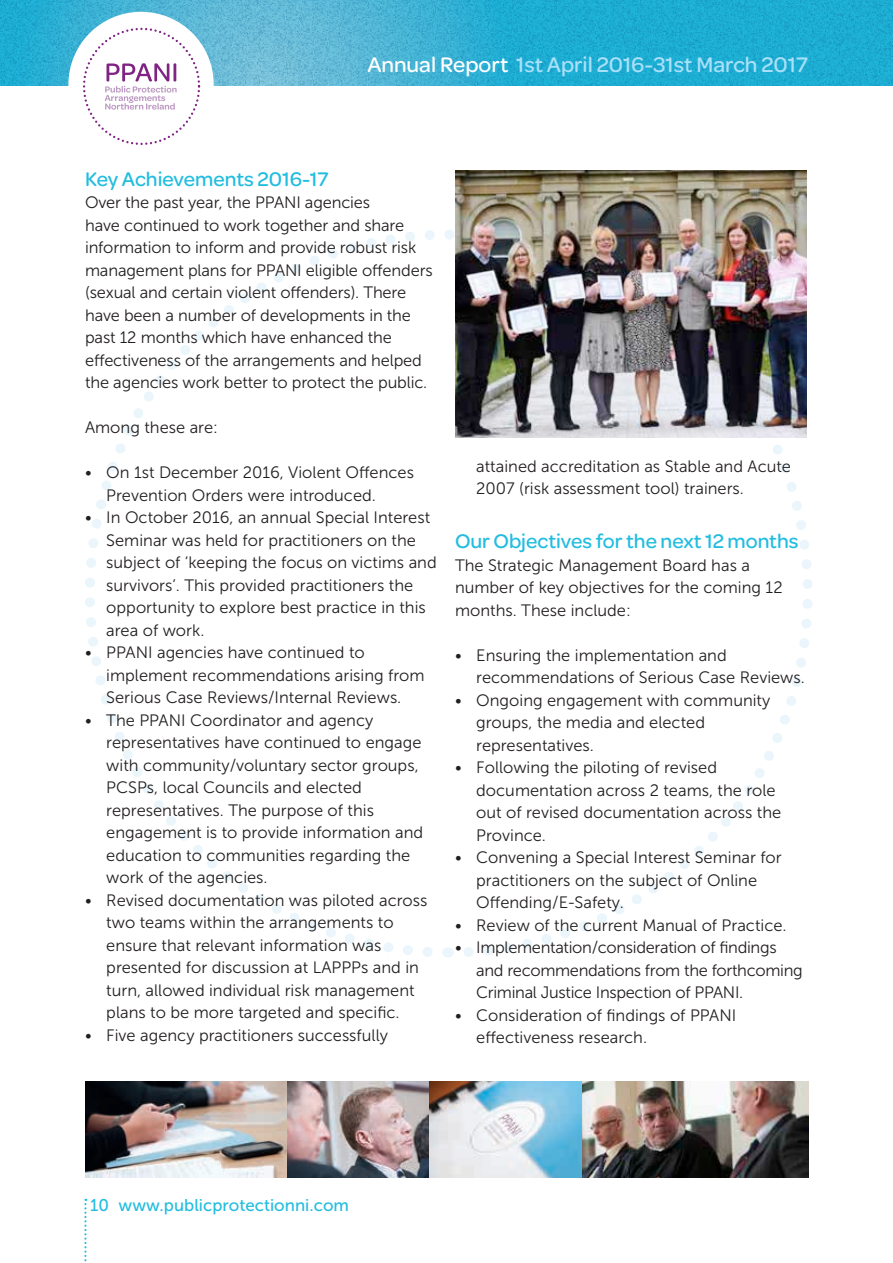
<style>
.page{position:relative;width:893px;height:1263px;background:#fff}
.page>*{position:absolute;margin:0;border:0;box-sizing:border-box;transform-origin:0 0}
.t1{font:500 22.5px "Omnes";color:#aae0f9}
.P_subhead{font:500 21px "Omnes";color:#22bddf}
.t2{font:16.95px "Museo Sans 500";color:#22bddf}
.P_body_copy{font:16.5px/22.5px "Museo Sans 300";color:#231f20}
.P_body_copy-2{font:16.5px/22.5px "Museo Sans 300";letter-spacing:-.02em;color:#231f20}
.s1{color:#fff}
</style>
<div class="page">
<img style="left:0;top:0;width:893px;height:85px">
<div style="left:68px;top:12px;width:146px;height:145px;background:#fff;border-radius:50%"></div>
<div style="left:83px;top:28px;width:117px;height:117px;border:2px dashed #802484;border-radius:50%"></div>
<svg style="left:105px;top:63px;width:72px;height:47px"></svg>
<svg style="left:84px;top:1199px;width:2px;height:63px"></svg>
<svg style="left:85px;top:230px;width:727px;height:727px"></svg>
<img style="left:429px;top:1081px;width:379px;height:97px">
<img style="left:85px;top:1081px;width:344px;height:97px">
<img style="left:455px;top:170px;width:351px;height:268px">
<h1 class="t1" style="left:367px;top:52px;width:442px"><span class="s1">Annual Report</span> 1st April 2016-31st March 2017</h1>
<p class="P_subhead" style="left:85px;top:167px;width:245px">Key Achievements 2016-17</p>
<p class="P_body_copy" style="left:85px;top:191px;width:349px">Over the past year, the PPANI agencies<br>have continued to work together and share information to inform and provide robust risk management plans for PPANI eligible offenders (sexual and certain violent offenders). There have been a number of developments in the past 12 months which have enhanced the effectiveness of the arrangements and helped the agencies work better to protect the public.</p>
<p class="P_body_copy" style="left:85px;top:416px;width:134px">Among these are:</p>
<p class="P_body_copy" style="left:106px;top:461px;width:309px;text-indent:-21px">• On 1st December 2016, Violent Offences<br>Prevention Orders were introduced.</p>
<p class="P_body_copy" style="left:106px;top:506px;width:332px;text-indent:-21px">• In October 2016, an annual Special Interest Seminar was held for practitioners on the subject of ‘keeping the focus on victims and survivors’. This provided practitioners the opportunity to explore best practice in this area of work.</p>
<p class="P_body_copy" style="left:106px;top:641px;width:320px;text-indent:-21px">• PPANI agencies have continued to implement recommendations arising from<br>Serious Case Reviews/Internal Reviews.</p>
<p class="P_body_copy" style="left:106px;top:709px;width:318px;text-indent:-21px">• The PPANI Coordinator and agency representatives have continued to engage with community/voluntary sector groups, PCSPs, local Councils and elected representatives. The purpose of this engagement is to provide information and education to communities regarding the work of the agencies.</p>
<p class="P_body_copy" style="left:106px;top:889px;width:323px;text-indent:-21px">• Revised documentation was piloted across two teams within the arrangements to ensure that relevant information was presented for discussion at LAPPPs and in turn, allowed individual risk management plans to be more targeted and specific.</p>
<p class="P_body_copy" style="left:85px;top:1024px;width:304px">• Five agency practitioners successfully</p>
<p class="P_body_copy" style="left:476px;top:455px;width:316px">attained accreditation as Stable and Acute<br>2007 (risk assessment tool) trainers.</p>
<p class="P_subhead" style="left:455px;top:529px;width:345px">Our Objectives for the next 12 months</p>
<p class="P_body_copy" style="left:455px;top:554px;width:329px">The Strategic Management Board has a number of key objectives for the coming 12 months. These include:</p>
<p class="P_body_copy" style="left:476px;top:644px;width:330px;text-indent:-21px">• Ensuring the implementation and recommendations of Serious Case Reviews.</p>
<p class="P_body_copy" style="left:476px;top:689px;width:296px;text-indent:-21px">• Ongoing engagement with community groups, the media and elected representatives.</p>
<p class="P_body_copy" style="left:476px;top:756px;width:307px;text-indent:-21px">• Following the piloting of revised documentation across 2 teams, the role out of revised documentation across the<br>Province.</p>
<p class="P_body_copy" style="left:476px;top:846px;width:307px;text-indent:-21px">• Convening a Special Interest Seminar for practitioners on the subject of Online<br>Offending/E-Safety.</p>
<p class="P_body_copy" style="left:455px;top:914px;width:333px">• Review of the current Manual of Practice.</p>
<p class="P_body_copy-2" style="left:476px;top:936px;width:328px;text-indent:-21px">• Implementation/consideration of findings and recommendations from the forthcoming<br>Criminal Justice Inspection of PPANI.</p>
<p class="P_body_copy" style="left:476px;top:1004px;width:262px;text-indent:-21px">• Consideration of findings of PPANI effectiveness research.</p>
<p class="t2" style="left:90px;top:1195px;width:260px">10 www.publicprotectionni.com</p>
</div>
